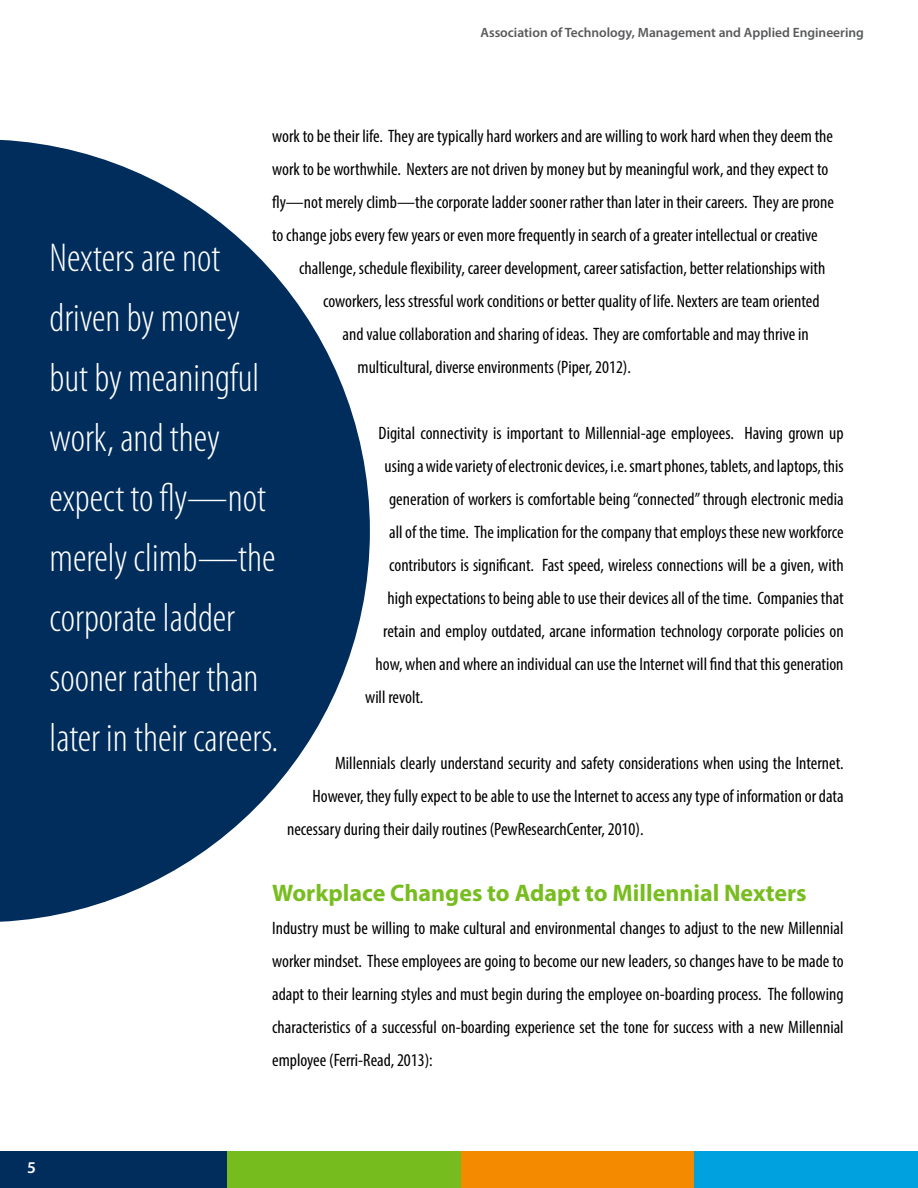
<style>
.page{position:relative;width:918px;height:1188px;background:#fff}
.page>*{position:absolute;margin:0;border:0;box-sizing:border-box;transform-origin:0 0}
.t1{font:300 condensed 40.5px/60px "Myriad Pro";color:#fff}
.t2{font:700 24px "Myriad Pro";color:#78bd20}
.t3{font:condensed 18px/33px "Myriad Pro";color:#000;text-align:justify}
.t4{font:600 16.5px "Myriad Pro";color:#fff}
.t5{font:600 13.5px "Myriad Pro";color:#58595b}
</style>
<div class="page">
<div style="left:0;top:1151px;width:228px;height:37px;background:#002d5c"></div>
<div style="left:228px;top:1151px;width:233px;height:37px;background:#77bc1f"></div>
<div style="left:462px;top:1151px;width:233px;height:37px;background:#f38a00"></div>
<div style="left:694px;top:1151px;width:224px;height:37px;background:#00a1df"></div>
<hr style="left:917px;top:1151px;width:1px;height:37px;background:#002d5c">
<svg style="left:0;top:139px;width:370px;height:783px;fill:#002d5c"></svg>
<p class="t5" style="left:481px;top:24px;width:385px">Association of Technology, Management and Applied Engineering</p>
<p class="t3" style="left:272px;top:119px;width:562px">work to be their life. They are typically hard workers and are willing to work hard when they deem the</p>
<p class="t3" style="left:272px;top:152px;width:558px">work to be worthwhile. Nexters are not driven by money but by meaningful work, and they expect to</p>
<p class="t3" style="left:272px;top:185px;width:563px">fly—not merely climb—the corporate ladder sooner rather than later in their careers. They are prone</p>
<p class="t3" style="left:272px;top:218px;width:547px">to change jobs every few years or even more frequently in search of a greater intellectual or creative</p>
<p class="t3" style="left:299px;top:251px;width:528px">challenge, schedule flexibility, career development, career satisfaction, better relationships with</p>
<p class="t3" style="left:323px;top:284px;width:498px">coworkers, less stressful work conditions or better quality of life. Nexters are team oriented</p>
<p class="t3" style="left:343px;top:317px;width:468px">and value collaboration and sharing of ideas. They are comfortable and may thrive in</p>
<p class="t3" style="left:358px;top:350px;width:275px">multicultural, diverse environments (Piper, 2012).</p>
<h1 class="t1" style="left:50px;top:229px;width:230px">Nexters are not driven by money but by meaningful work, and they expect to fly—not merely climb—the corporate ladder sooner rather than later in their careers.</h1>
<p class="t3" style="left:379px;top:416px;width:467px">Digital connectivity is important to Millennial-age employees. Having grown up</p>
<p class="t3" style="left:385px;top:449px;width:461px">using a wide variety of electronic devices, i.e. smart phones, tablets, and laptops, this</p>
<p class="t3" style="left:389px;top:482px;width:456px">generation of workers is comfortable being “connected” through electronic media</p>
<p class="t3" style="left:389px;top:515px;width:456px">all of the time. The implication for the company that employs these new workforce</p>
<p class="t3" style="left:389px;top:548px;width:456px">contributors is significant. Fast speed, wireless connections will be a given, with</p>
<p class="t3" style="left:388px;top:581px;width:458px">high expectations to being able to use their devices all of the time. Companies that</p>
<p class="t3" style="left:383px;top:614px;width:462px">retain and employ outdated, arcane information technology corporate policies on</p>
<p class="t3" style="left:376px;top:647px;width:469px">how, when and where an individual can use the Internet will find that this generation</p>
<p class="t3" style="left:365px;top:680px;width:60px">will revolt.</p>
<p class="t3" style="left:335px;top:746px;width:510px">Millennials clearly understand security and safety considerations when using the Internet.</p>
<p class="t3" style="left:313px;top:779px;width:533px">However, they fully expect to be able to use the Internet to access any type of information or data</p>
<p class="t3" style="left:287px;top:812px;width:358px">necessary during their daily routines (PewResearchCenter, 2010).</p>
<h2 class="t2" style="left:272px;top:877px;width:536px">Workplace Changes to Adapt to Millennial Nexters</h2>
<p class="t3" style="left:272px;top:911px;width:573px">Industry must be willing to make cultural and environmental changes to adjust to the new Millennial worker mindset. These employees are going to become our new leaders, so changes have to be made to adapt to their learning styles and must begin during the employee on-boarding process. The following characteristics of a successful on-boarding experience set the tone for success with a new Millennial employee (Ferri-Read, 2013):</p>
<p class="t4" style="left:27px;top:1157px;width:10px">5</p>
</div>
